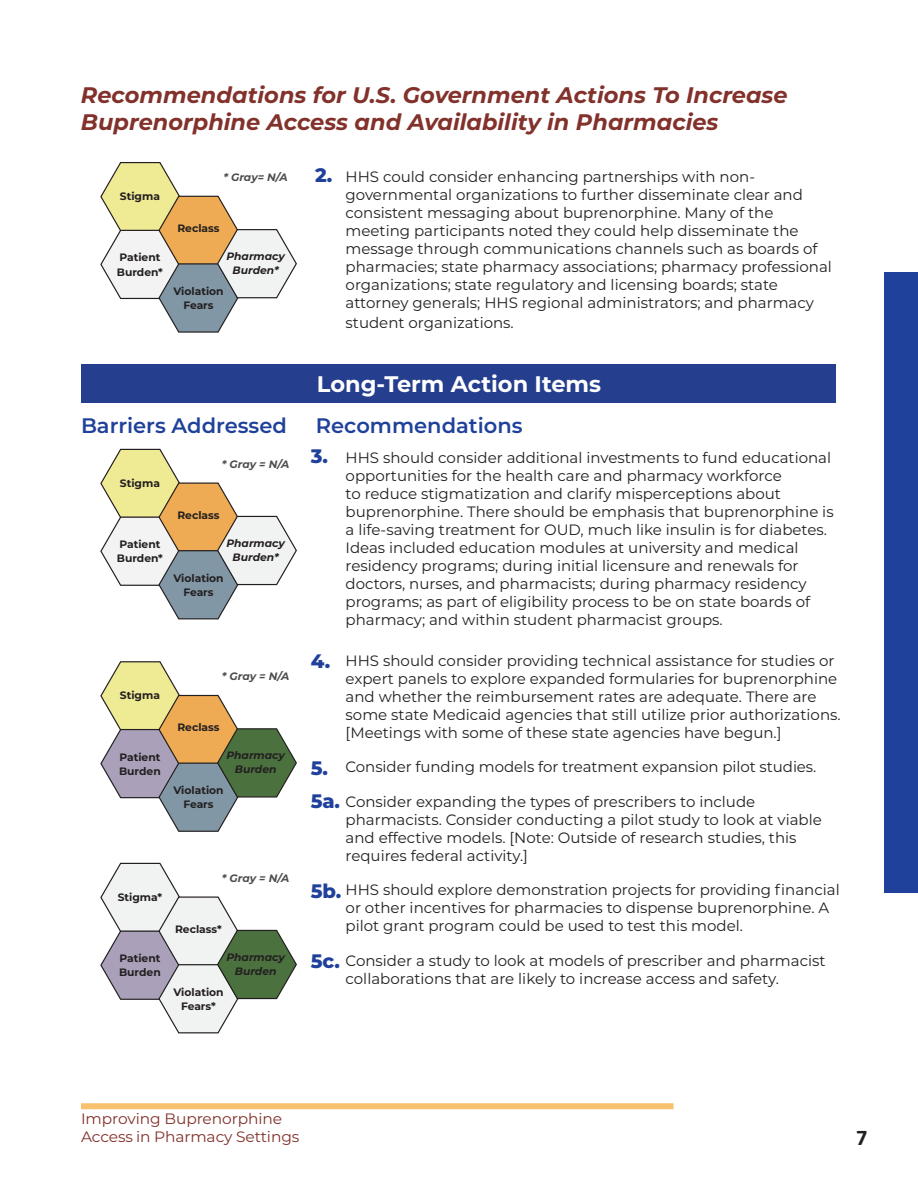
<style>
.page{position:relative;width:918px;height:1188px;background:#fff}
.page>*{position:absolute;margin:0;border:0;box-sizing:border-box;transform-origin:0 0}
.t1{font:italic 700 22.5px/27px "Montserrat";color:#82312b}
._11-GreenBar_Headers{font:700 22.5px "Montserrat";color:#fff}
.t2{font:700 22.5px "Calibri";color:#231f20}
._06-Subhead_2_Blue{font:600 21px "Montserrat";color:#20419b}
._10-NUMBERS{font:800 19.5px "Montserrat";color:#20419b}
._03-Body-Type-Short-Term{font:15px/18px "Montserrat";color:#231f20}
.t3{font:15px/18px "Montserrat";letter-spacing:-.005em;color:#82312b}
._03-Body-Type{font:700 10.65px/14.2px "Montserrat";color:#231f20;text-align:center}
._03-Body-Type-2{font:italic 700 10.65px/14.2px "Montserrat";color:#231f20;text-align:center}
._03-Body-Type-3{font:italic 700 10.65px "Montserrat";color:#4c4d4f}
</style>
<div class="page">
<div style="left:81px;top:1103px;width:593px;height:6px;background:#f7c16d"></div>
<div style="left:884px;top:272px;width:34px;height:621px;background:#20419b"></div>
<div style="left:82px;top:364px;width:754px;height:39px;background:#253f8e"></div>
<svg style="left:100px;top:162px;width:197px;height:171px"></svg>
<svg style="left:100px;top:448px;width:197px;height:172px"></svg>
<svg style="left:100px;top:661px;width:197px;height:171px"></svg>
<svg style="left:100px;top:862px;width:197px;height:172px"></svg>
<h2 class="t1" style="left:81px;top:80px;width:708px">Recommendations for U.S. Government Actions To Increase<br>Buprenorphine Access and Availability in Pharmacies</h2>
<p class="_03-Body-Type" style="left:120px;top:188px;width:42px">Stigma</p>
<p class="_03-Body-Type" style="left:117px;top:250px;width:48px;text-align:left">Patient<br>Burden*</p>
<p class="_03-Body-Type-3" style="left:223px;top:170px;width:66px">* Gray= N/A</p>
<p class="_03-Body-Type" style="left:177px;top:221px;width:44px">Reclass</p>
<p class="_03-Body-Type-2" style="left:226px;top:248px;width:60px">Pharmacy<br>Burden*</p>
<p class="_03-Body-Type" style="left:173px;top:283px;width:52px">Violation<br>Fears</p>
<p class="_06-Subhead_2_Blue" style="left:81px;top:410px;width:207px">Barriers Addressed</p>
<p class="_03-Body-Type" style="left:120px;top:475px;width:42px">Stigma</p>
<p class="_03-Body-Type" style="left:117px;top:537px;width:48px;text-align:left">Patient<br>Burden*</p>
<p class="_03-Body-Type-3" style="left:222px;top:457px;width:69px">* Gray = N/A</p>
<p class="_03-Body-Type" style="left:177px;top:507px;width:44px">Reclass</p>
<p class="_03-Body-Type-2" style="left:226px;top:535px;width:60px">Pharmacy<br>Burden*</p>
<p class="_03-Body-Type" style="left:173px;top:570px;width:52px">Violation<br>Fears</p>
<p class="_03-Body-Type" style="left:120px;top:688px;width:42px">Stigma</p>
<p class="_03-Body-Type" style="left:119px;top:749px;width:43px;text-align:left">Patient<br>Burden</p>
<p class="_03-Body-Type-3" style="left:222px;top:669px;width:69px">* Gray = N/A</p>
<p class="_03-Body-Type" style="left:177px;top:720px;width:44px">Reclass</p>
<p class="_03-Body-Type-2" style="left:226px;top:748px;width:60px">Pharmacy<br>Burden</p>
<p class="_03-Body-Type" style="left:173px;top:783px;width:52px">Violation<br>Fears</p>
<p class="_03-Body-Type" style="left:118px;top:889px;width:46px">Stigma*</p>
<p class="_03-Body-Type" style="left:119px;top:951px;width:43px">Patient</p>
<p class="_03-Body-Type" style="left:119px;top:965px;width:43px">Burden</p>
<p class="_03-Body-Type-3" style="left:222px;top:871px;width:69px">* Gray = N/A</p>
<p class="_03-Body-Type" style="left:175px;top:921px;width:48px">Reclass*</p>
<p class="_03-Body-Type-2" style="left:226px;top:949px;width:60px">Pharmacy</p>
<p class="_03-Body-Type-2" style="left:235px;top:964px;width:43px">Burden</p>
<p class="_03-Body-Type" style="left:173px;top:984px;width:52px">Violation</p>
<p class="_03-Body-Type" style="left:181px;top:999px;width:36px">Fears*</p>
<p class="_10-NUMBERS" style="left:315px;top:161px;width:19px">2.</p>
<p class="_03-Body-Type-Short-Term" style="left:346px;top:167px;width:488px">HHS could consider enhancing partnerships with non&shy;governmental organizations to further disseminate clear and consistent messaging about buprenorphine. Many of the meeting participants noted they could help disseminate the message through communications channels such as boards of pharmacies; state pharmacy associations; pharmacy professional organizations; state regulatory and licensing boards; state attorney generals; HHS regional administrators; and pharmacy</p>
<p class="_03-Body-Type-Short-Term" style="left:346px;top:313px;width:170px">student organizations.</p>
<p class="_11-GreenBar_Headers" style="left:317px;top:367px;width:286px">Long-Term Action Items</p>
<p class="_06-Subhead_2_Blue" style="left:316px;top:410px;width:208px">Recommendations</p>
<p class="_10-NUMBERS" style="left:311px;top:442px;width:19px">3.</p>
<p class="_03-Body-Type-Short-Term" style="left:346px;top:448px;width:490px">HHS should consider additional investments to fund educational opportunities for the health care and pharmacy workforce<br>to reduce stigmatization and clarify misperceptions about buprenorphine. There should be emphasis that buprenorphine is a life-saving treatment for OUD, much like insulin is for diabetes.<br>Ideas included education modules at university and medical residency programs; during initial licensure and renewals for doctors, nurses, and pharmacists; during pharmacy residency programs; as part of eligibility process to be on state boards of pharmacy; and within student pharmacist groups.</p>
<p class="_03-Body-Type-Short-Term" style="left:346px;top:651px;width:497px">HHS should consider providing technical assistance for studies or expert panels to explore expanded formularies for buprenorphine and whether the reimbursement rates are adequate. There are some state Medicaid agencies that still utilize prior authorizations. [Meetings with some of these state agencies have begun.]</p>
<p class="_03-Body-Type-Short-Term" style="left:346px;top:757px;width:472px">Consider funding models for treatment expansion pilot studies.</p>
<p class="_03-Body-Type-Short-Term" style="left:346px;top:792px;width:478px">Consider expanding the types of prescribers to include pharmacists. Consider conducting a pilot study to look at viable and effective models. [Note: Outside of research studies, this requires federal activity.]</p>
<p class="_03-Body-Type-Short-Term" style="left:346px;top:880px;width:496px">HHS should explore demonstration projects for providing financial or other incentives for pharmacies to dispense buprenorphine. A pilot grant program could be used to test this model.</p>
<p class="_03-Body-Type-Short-Term" style="left:346px;top:951px;width:482px">Consider a study to look at models of prescriber and pharmacist collaborations that are likely to increase access and safety.</p>
<p class="_10-NUMBERS" style="left:311px;top:647px;width:21px">4.</p>
<p class="_10-NUMBERS" style="left:311px;top:754px;width:19px">5.</p>
<p class="_10-NUMBERS" style="left:311px;top:787px;width:31px">5a.</p>
<p class="_10-NUMBERS" style="left:311px;top:877px;width:32px">5b.</p>
<p class="_10-NUMBERS" style="left:311px;top:947px;width:31px">5c.</p>
<p class="t3" style="left:81px;top:1110px;width:220px">Improving Buprenorphine<br>Access in Pharmacy Settings</p>
<h1 class="t2" style="left:856px;top:1121px;width:13px">7</h1>
</div>
